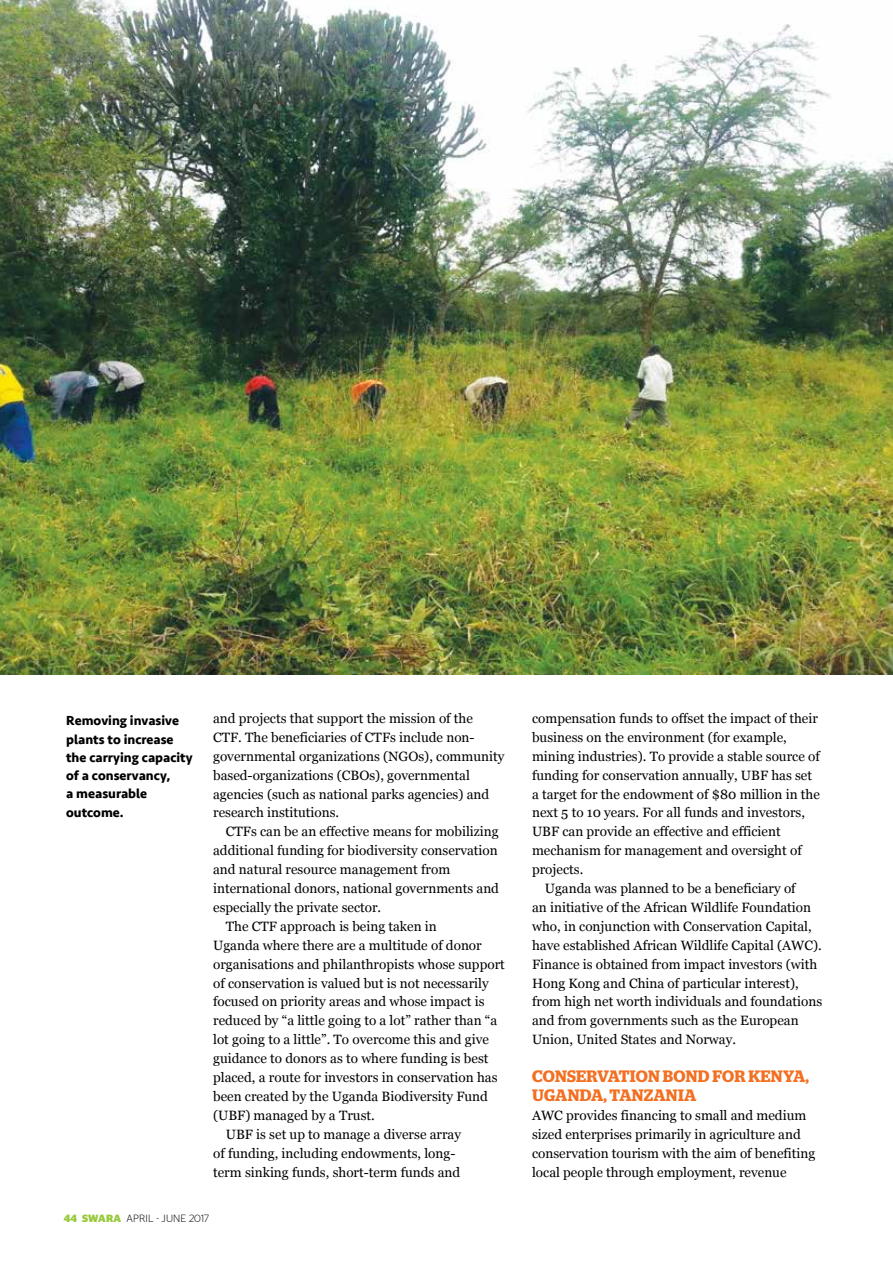
<style>
.page{position:relative;width:893px;height:1263px;background:#fff}
.page>*{position:absolute;margin:0;border:0;box-sizing:border-box;transform-origin:0 0}
.t1{font:600 16.5px/18.9px "Stag";letter-spacing:.01em;color:#f36f21}
.t2{font:13.5px/18.9px "Georgia";color:#000}
.t3{font:700 13.5px/18.3px "Seravek";color:#000}
.t4{font:300 10.5px "Stag Sans";letter-spacing:.02em;color:#000}
.s1{font-weight:700;color:#99ca3c}
</style>
<div class="page">
<img style="left:0;top:0;width:893px;height:674px">
<p class="t3" style="left:66px;top:711px;width:128px">Removing invasive plants to increase the carrying capacity of a conservancy,<br>a measurable outcome.</p>
<p class="t2" style="left:213px;top:708px;width:293px">and projects that support the mission of the CTF. The beneficiaries of CTFs include non&shy;governmental organizations (NGOs), community based-organizations (CBOs), governmental agencies (such as national parks agencies) and research institutions.</p>
<p class="t2" style="left:226px;top:822px;width:274px">CTFs can be an effective means for mobilizing</p>
<p class="t2" style="left:213px;top:840px;width:286px">additional funding for biodiversity conservation</p>
<p class="t2" style="left:213px;top:859px;width:239px">and natural resource management from</p>
<p class="t2" style="left:213px;top:878px;width:287px">international donors, national governments and</p>
<p class="t2" style="left:213px;top:897px;width:170px">especially the private sector.</p>
<p class="t2" style="left:226px;top:916px;width:212px">The CTF approach is being taken in</p>
<p class="t2" style="left:213px;top:935px;width:270px">Uganda where there are a multitude of donor</p>
<p class="t2" style="left:213px;top:954px;width:293px">organisations and philanthropists whose support</p>
<p class="t2" style="left:213px;top:973px;width:277px">of conservation is valued but is not necessarily</p>
<p class="t2" style="left:213px;top:992px;width:273px">focused on priority areas and whose impact is</p>
<p class="t2" style="left:213px;top:1011px;width:286px">reduced by “a little going to a lot” rather than “a</p>
<p class="t2" style="left:213px;top:1029px;width:277px">lot going to a little”. To overcome this and give</p>
<p class="t2" style="left:213px;top:1048px;width:277px">guidance to donors as to where funding is best</p>
<p class="t2" style="left:213px;top:1067px;width:286px">placed, a route for investors in conservation has</p>
<p class="t2" style="left:213px;top:1086px;width:276px">been created by the Uganda Biodiversity Fund</p>
<p class="t2" style="left:213px;top:1105px;width:163px">(UBF) managed by a Trust.</p>
<p class="t2" style="left:226px;top:1124px;width:237px">UBF is set up to manage a diverse array</p>
<p class="t2" style="left:213px;top:1143px;width:244px">of funding, including endowments, long-</p>
<p class="t2" style="left:213px;top:1162px;width:249px">term sinking funds, short-term funds and</p>
<p class="t4" style="left:64px;top:1212px;width:147px"><span class="s1">44 SWARA</span> APRIL - JUNE 2017</p>
<p class="t2" style="left:532px;top:708px;width:287px">compensation funds to offset the impact of their</p>
<p class="t2" style="left:532px;top:727px;width:256px">business on the environment (for example,</p>
<p class="t2" style="left:532px;top:746px;width:289px">mining industries). To provide a stable source of</p>
<p class="t2" style="left:532px;top:765px;width:282px">funding for conservation annually, UBF has set</p>
<p class="t2" style="left:532px;top:784px;width:289px">a target for the endowment of $80 million in the</p>
<p class="t2" style="left:532px;top:803px;width:274px">next 5 to 10 years. For all funds and investors,</p>
<p class="t2" style="left:532px;top:822px;width:250px">UBF can provide an effective and efficient</p>
<p class="t2" style="left:532px;top:840px;width:271px">mechanism for management and oversight of</p>
<p class="t2" style="left:532px;top:859px;width:53px">projects.</p>
<p class="t2" style="left:545px;top:878px;width:252px">Uganda was planned to be a beneficiary of</p>
<p class="t2" style="left:532px;top:897px;width:280px">an initiative of the African Wildlife Foundation</p>
<p class="t2" style="left:532px;top:916px;width:281px">who, in conjunction with Conservation Capital,</p>
<p class="t2" style="left:532px;top:935px;width:291px">have established African Wildlife Capital (AWC).</p>
<p class="t2" style="left:532px;top:954px;width:287px">Finance is obtained from impact investors (with</p>
<p class="t2" style="left:532px;top:973px;width:268px">Hong Kong and China of particular interest),</p>
<p class="t2" style="left:532px;top:992px;width:292px">from high net worth individuals and foundations</p>
<p class="t2" style="left:532px;top:1011px;width:268px">and from governments such as the European</p>
<p class="t2" style="left:532px;top:1029px;width:205px">Union, United States and Norway.</p>
<p class="t1" style="left:532px;top:1067px;width:278px">CONSERVATION BOND FOR KENYA,<br>UGANDA, TANZANIA</p>
<p class="t2" style="left:532px;top:1105px;width:285px">AWC provides financing to small and medium sized enterprises primarily in agriculture and conservation tourism with the aim of benefiting local people through employment, revenue</p>
</div>
